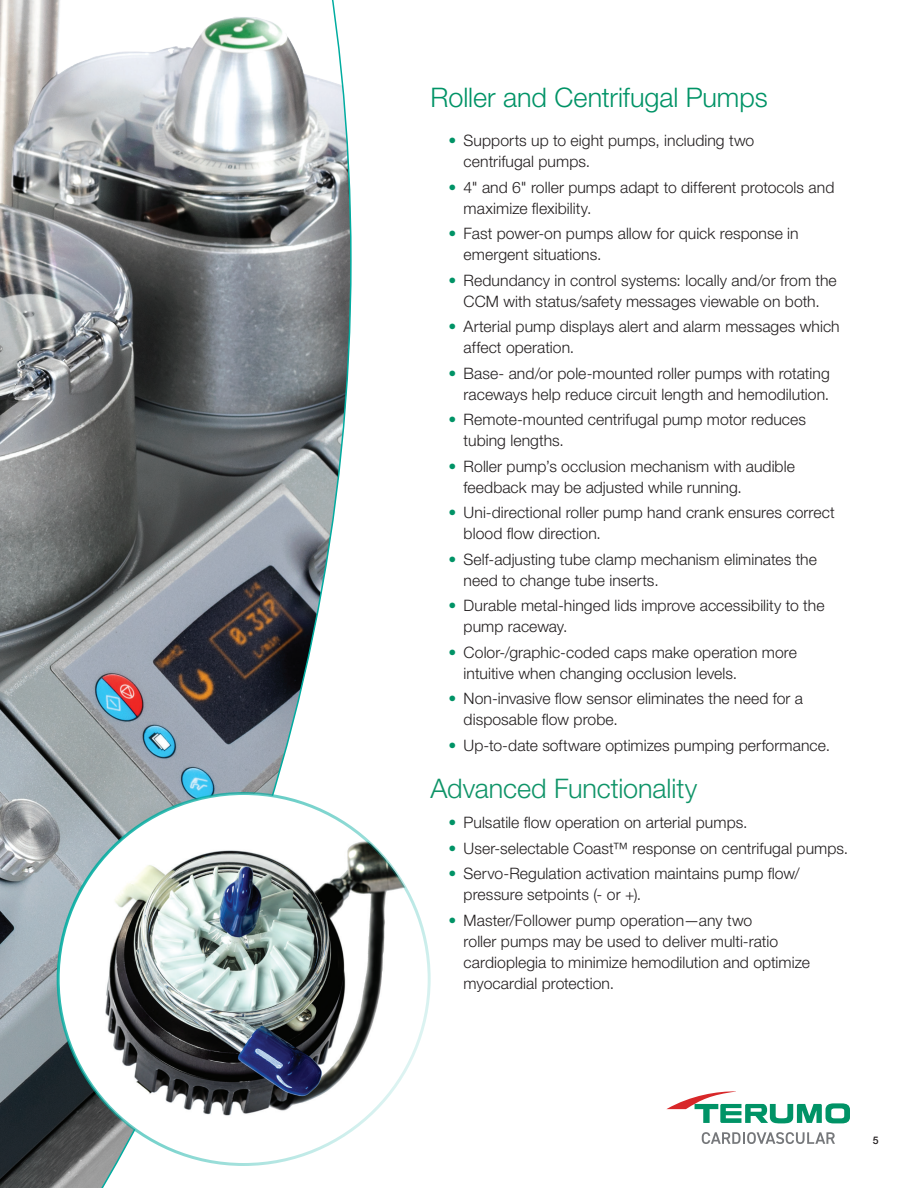
<style>
.page{position:relative;width:918px;height:1188px;background:#fff}
.page>*{position:absolute;margin:0;border:0;box-sizing:border-box;transform-origin:0 0}
.t1{font:300 27px "Helvetica Neue LT Std";letter-spacing:-.005em;color:#009366}
.t2{font:300 27px "Helvetica Neue LT Std";letter-spacing:-.005em;color:#0f9468}
.t3{font:300 15.75px/21px "Helvetica Neue LT Std";letter-spacing:.005em;color:#231f20}
.t4{font:500 10.5px "Helvetica Neue LT Std";color:#231f20}
.s1{color:#009366}
</style>
<div class="page">
<svg style="left:0;top:0;width:352px;height:1188px;background:#919699"></svg>
<img style="left:58px;top:794px;width:371px;height:371px;border-radius:186px">
<svg style="left:666px;top:1091px;width:184px;height:32px"></svg>
<svg style="left:702px;top:1132px;width:133px;height:12px"></svg>
<h1 class="t1" style="left:431px;top:81px;width:339px">Roller and Centrifugal Pumps</h1>
<p class="t3" style="left:464px;top:130px;width:292px;text-indent:-15px"><span class="s1">•</span> Supports up to eight pumps, including two centrifugal pumps.</p>
<p class="t3" style="left:464px;top:176px;width:372px;text-indent:-15px"><span class="s1">•</span> 4" and 6" roller pumps adapt to different protocols and maximize flexibility.</p>
<p class="t3" style="left:464px;top:223px;width:337px;text-indent:-15px"><span class="s1">•</span> Fast power-on pumps allow for quick response in emergent situations.</p>
<p class="t3" style="left:449px;top:269px;width:390px;text-align:center"><span class="s1">•</span> Redundancy in control systems: locally and/or from the<br>CCM with status/safety messages viewable on both.</p>
<p class="t3" style="left:464px;top:316px;width:378px;text-indent:-15px"><span class="s1">•</span> Arterial pump displays alert and alarm messages which affect operation.</p>
<p class="t3" style="left:449px;top:362px;width:383px;text-align:right"><span class="s1">•</span> Base- and/or pole-mounted roller pumps with rotating raceways help reduce circuit length and hemodilution.</p>
<p class="t3" style="left:464px;top:409px;width:344px;text-indent:-15px"><span class="s1">•</span> Remote-mounted centrifugal pump motor reduces tubing lengths.</p>
<p class="t3" style="left:464px;top:455px;width:333px;text-indent:-15px"><span class="s1">•</span> Roller pump’s occlusion mechanism with audible feedback may be adjusted while running.</p>
<p class="t3" style="left:464px;top:502px;width:373px;text-indent:-15px"><span class="s1">•</span> Uni-directional roller pump hand crank ensures correct blood flow direction.</p>
<p class="t3" style="left:464px;top:548px;width:355px;text-indent:-15px"><span class="s1">•</span> Self-adjusting tube clamp mechanism eliminates the need to change tube inserts.</p>
<p class="t3" style="left:464px;top:595px;width:362px;text-indent:-15px"><span class="s1">•</span> Durable metal-hinged lids improve accessibility to the pump raceway.</p>
<p class="t3" style="left:464px;top:641px;width:335px;text-indent:-15px"><span class="s1">•</span> Color-/graphic-coded caps make operation more intuitive when changing occlusion levels.</p>
<p class="t3" style="left:464px;top:688px;width:341px;text-indent:-15px"><span class="s1">•</span> Non-invasive flow sensor eliminates the need for a disposable flow probe.</p>
<p class="t3" style="left:449px;top:734px;width:383px"><span class="s1">•</span> Up-to-date software optimizes pumping performance.</p>
<h1 class="t2" style="left:431px;top:772px;width:268px">Advanced Functionality</h1>
<p class="t3" style="left:449px;top:812px;width:300px"><span class="s1">•</span> Pulsatile flow operation on arterial pumps.</p>
<p class="t3" style="left:449px;top:838px;width:401px"><span class="s1">•</span> User-selectable Coast™ response on centrifugal pumps.</p>
<p class="t3" style="left:464px;top:863px;width:338px;text-indent:-15px"><span class="s1">•</span> Servo-Regulation activation maintains pump flow/ pressure setpoints (- or +).</p>
<p class="t3" style="left:464px;top:910px;width:348px;text-indent:-15px"><span class="s1">•</span> Master/Follower pump operation—any two<br>roller pumps may be used to deliver multi-ratio cardioplegia to minimize hemodilution and optimize myocardial protection.</p>
<p class="t4" style="left:873px;top:1134px;width:7px">5</p>
</div>
